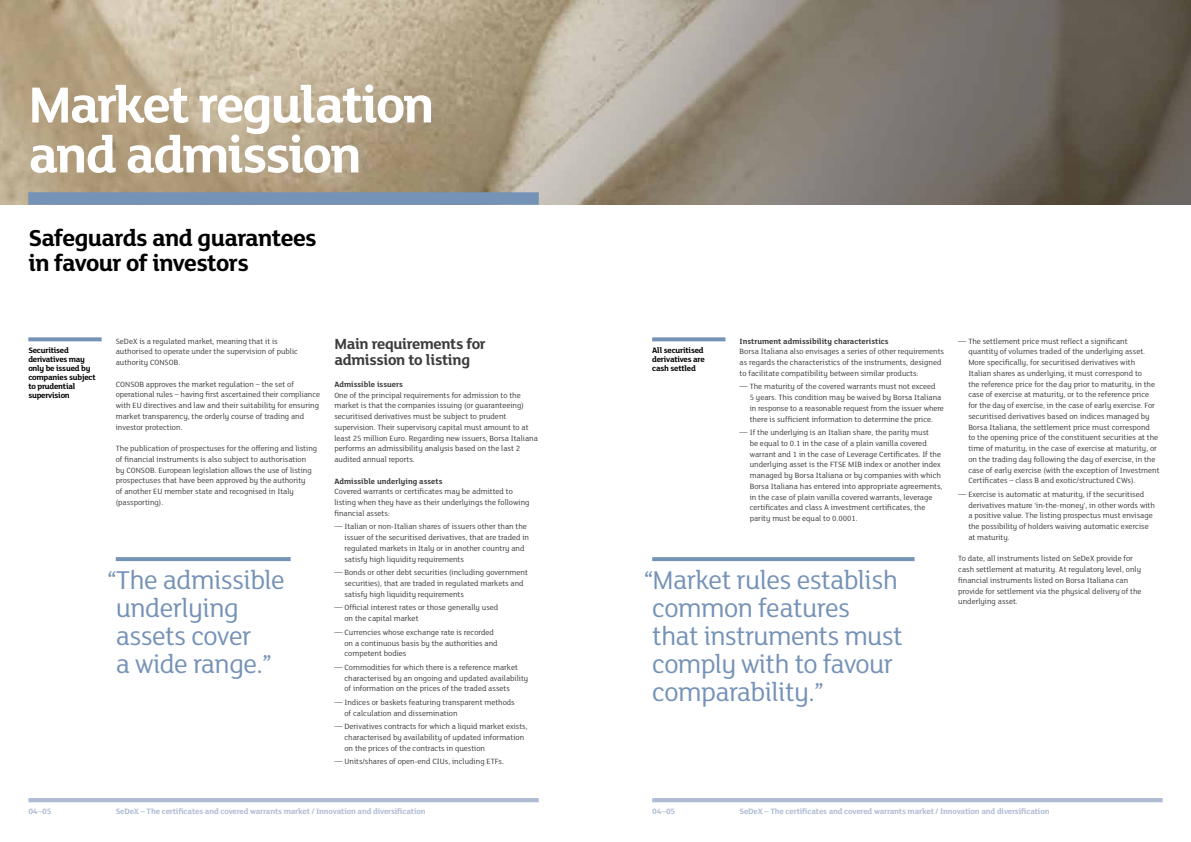
<style>
.page{position:relative;width:1191px;height:842px;background:#fff}
.page>*{position:absolute;margin:0;border:0;box-sizing:border-box;transform-origin:0 0}
.t1{font:700 55px/50px "FS Lola";letter-spacing:-.04em;color:#fff}
.t2{font:28px/28px "FS Lola";letter-spacing:-.02em;color:#7592b7}
.t3{font:700 25px/25px "FS Lola";letter-spacing:-.025em;color:#000}
.t4{font:700 16px/16px "FS Lola";letter-spacing:-.02em;color:#3c3c3b}
.t5{font:700 8.5px "FS Lola";letter-spacing:-.02em;color:#afbcd4}
.t6{font:700 8.5px/9px "FS Lola";letter-spacing:-.025em;color:#000}
.t7{font:8.2px/10.7px "FS Lola";color:#3c3c3b}
.t8{font:700 8.2px "FS Lola";color:#3c3c3b}
</style>
<div class="page">
<img style="left:0;top:0;width:1191px;height:205px">
<div style="left:28px;top:192px;width:511px;height:13px;background:#7592b7"></div>
<hr style="left:652px;top:798px;width:510px;height:4px;background:#afbcd4">
<hr style="left:28px;top:798px;width:511px;height:4px;background:#afbcd4">
<svg style="left:116px;top:557px;width:175px;height:4px"></svg>
<svg style="left:28px;top:337px;width:74px;height:4px"></svg>
<svg style="left:652px;top:337px;width:73px;height:4px"></svg>
<svg style="left:652px;top:557px;width:262px;height:4px"></svg>
<h1 class="t1" style="left:28px;top:77px;width:407px">Market regulation and admission</h1>
<h3 class="t3" style="left:28px;top:224px;width:290px">Safeguards and guarantees in favour of investors</h3>
<p class="t8" style="left:739px;top:335px;width:151px">Instrument admissibility characteristics</p>
<p class="t7" style="left:739px;top:346px;width:206px">Borsa Italiana also envisages a series of other requirements as regards the characteristics of the instruments, designed to facilitate compatibility between similar products:</p>
<p class="t7" style="left:749px;top:381px;width:196px;text-indent:-10px">— The maturity of the covered warrants must not exceed<br>5 years. This condition may be waived by Borsa Italiana in response to a reasonable request from the issuer where there is sufficient information to determine the price.</p>
<p class="t7" style="left:749px;top:427px;width:194px;text-indent:-10px">— If the underlying is an Italian share, the parity must<br>be equal to 0.1 in the case of a plain vanilla covered warrant and 1 in the case of Leverage Certificates. If the underlying asset is the FTSE MIB index or another index managed by Borsa Italiana or by companies with which Borsa Italiana has entered into appropriate agreements, in the case of plain vanilla covered warrants, leverage certificates and class A investment certificates, the parity must be equal to 0.0001.</p>
<p class="t7" style="left:116px;top:335px;width:184px">SeDeX is a regulated market, meaning that it is authorised to operate under the supervision of public authority CONSOB.</p>
<p class="t7" style="left:116px;top:378px;width:206px">CONSOB approves the market regulation – the set of operational rules – having first ascertained their compliance with EU directives and law and their suitability for ensuring market transparency, the orderly course of trading and investor protection.</p>
<p class="t7" style="left:116px;top:443px;width:203px">The publication of prospectuses for the offering and listing of financial instruments is also subject to authorisation<br>by CONSOB. European legislation allows the use of listing prospectuses that have been approved by the authority<br>of another EU member state and recognised in Italy (passporting).</p>
<h3 class="t4" style="left:334px;top:335px;width:153px">Main requirements for admission to listing</h3>
<p class="t8" style="left:334px;top:379px;width:70px">Admissible issuers</p>
<p class="t7" style="left:334px;top:389px;width:205px">One of the principal requirements for admission to the market is that the companies issuing (or guaranteeing) securitised derivatives must be subject to prudent supervision. Their supervisory capital must amount to at least 25 million Euro. Regarding new issuers, Borsa Italiana performs an admissibility analysis based on the last 2 audited annual reports.</p>
<p class="t8" style="left:334px;top:475px;width:110px">Admissible underlying assets</p>
<p class="t7" style="left:334px;top:486px;width:197px">Covered warrants or certificates may be admitted to listing when they have as their underlyings the following financial assets:</p>
<p class="t7" style="left:344px;top:521px;width:186px;text-indent:-10px">— Italian or non-Italian shares of issuers other than the issuer of the securitised derivatives, that are traded in regulated markets in Italy or in another country and satisfy high liquidity requirements</p>
<p class="t7" style="left:344px;top:567px;width:185px;text-indent:-10px">— Bonds or other debt securities (including government securities), that are traded in regulated markets and satisfy high liquidity requirements</p>
<p class="t7" style="left:344px;top:602px;width:155px;text-indent:-10px">— Official interest rates or those generally used on the capital market</p>
<p class="t7" style="left:344px;top:626px;width:155px;text-indent:-10px">— Currencies whose exchange rate is recorded on a continuous basis by the authorities and competent bodies</p>
<p class="t7" style="left:344px;top:661px;width:185px;text-indent:-10px">— Commodities for which there is a reference market characterised by an ongoing and updated availability of information on the prices of the traded assets</p>
<p class="t7" style="left:344px;top:697px;width:172px;text-indent:-10px">— Indices or baskets featuring transparent methods of calculation and dissemination</p>
<p class="t7" style="left:344px;top:721px;width:185px;text-indent:-10px">— Derivatives contracts for which a liquid market exists, characterised by availability of updated information on the prices of the contracts in question</p>
<p class="t7" style="left:334px;top:756px;width:171px">— Units/shares of open-end CIUs, including ETFs.</p>
<p class="t6" style="left:28px;top:345px;width:69px">Securitised derivatives may only be issued by companies subject to prudential supervision</p>
<p class="t6" style="left:652px;top:345px;width:54px">All securitised derivatives are cash settled</p>
<h2 class="t2" style="left:116px;top:565px;width:171px;text-indent:-9px">“The admissible underlying assets cover<br>a wide range.”</h2>
<h2 class="t2" style="left:652px;top:565px;width:252px;text-indent:-9px">“Market rules establish common features that instruments must comply with to favour comparability.”</h2>
<p class="t7" style="left:968px;top:335px;width:193px;text-indent:-10px">— The settlement price must reflect a significant<br>quantity of volumes traded of the underlying asset.<br>More specifically, for securitised derivatives with Italian shares as underlying, it must correspond to<br>the reference price for the day prior to maturity, in the case of exercise at maturity, or to the reference price for the day of exercise, in the case of early exercise. For securitised derivatives based on indices managed by Borsa Italiana, the settlement price must correspond<br>to the opening price of the constituent securities at the time of maturity, in the case of exercise at maturity, or on the trading day following the day of exercise, in the case of early exercise (with the exception of Investment Certificates – class B and exotic/structured CWs).</p>
<p class="t7" style="left:968px;top:488px;width:188px;text-indent:-10px">— Exercise is automatic at maturity, if the securitised derivatives mature ‘in-the-money’, in other words with a positive value. The listing prospectus must envisage the possibility of holders waiving automatic exercise at maturity.</p>
<p class="t7" style="left:958px;top:553px;width:185px">To date, all instruments listed on SeDeX provide for cash settlement at maturity. At regulatory level, only financial instruments listed on Borsa Italiana can provide for settlement via the physical delivery of the underlying asset.</p>
<p class="t5" style="left:28px;top:805px;width:25px">04–05</p>
<p class="t5" style="left:116px;top:805px;width:311px">SeDeX – The certificates and covered warrants market / Innovation and diversification</p>
<p class="t5" style="left:652px;top:805px;width:25px">04–05</p>
<p class="t5" style="left:739px;top:805px;width:311px">SeDeX – The certificates and covered warrants market / Innovation and diversification</p>
</div>
